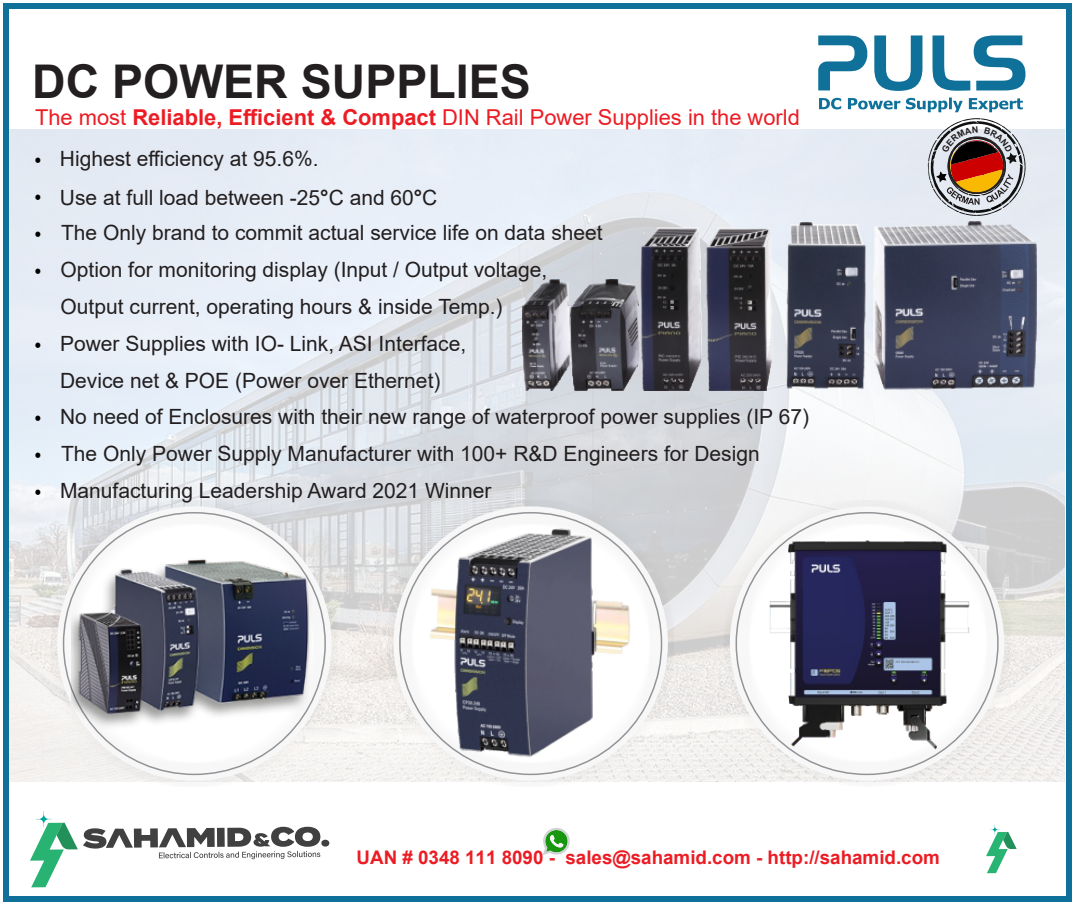
<style>
.page{position:relative;width:1075px;height:905px;background:#fff}
.page>*{position:absolute;margin:0;border:0;box-sizing:border-box;transform-origin:0 0}
.t1{font:700 46.5px "Arial";color:#231f20}
.t2{font:21.9px "Arial";color:#ec1c24}
.t3{font:21.6px/36.9px "Arial";color:#000;scale:.92 1}
.t4{font:21px/36.9px "Arial";color:#231f20}
.t5{font:700 18.9px "Arial";color:#ec1c24}
.s1{font-weight:700}
.s2{font-size:21.6px;color:#000}
</style>
<div class="page">
<img style="left:10px;top:130px;width:1054px;height:651px">
<div style="left:3px;top:3px;width:1069px;height:899px;border:6px solid #0f719a"></div>
<svg style="left:51px;top:500px;width:287px;height:282px"></svg>
<svg style="left:724px;top:500px;width:286px;height:282px;fill:#f4f2f1"></svg>
<svg style="left:818px;top:35px;width:207px;height:77px"></svg>
<img style="left:522px;top:221px;width:514px;height:169px">
<img style="left:764px;top:538px;width:210px;height:215px">
<img style="left:71px;top:520px;width:247px;height:247px">
<svg style="left:387px;top:500px;width:287px;height:282px;fill:#f3f1f0"></svg>
<img style="left:430px;top:528px;width:202px;height:231px">
<div style="left:321px;top:840px;width:8px;height:6px;background:#404041;border-radius:50%"></div>
<svg style="left:30px;top:811px;width:290px;height:76px"></svg>
<svg style="left:543px;top:828px;width:27px;height:27px"></svg>
<svg style="left:986px;top:824px;width:31px;height:49px"></svg>
<svg style="left:928px;top:118px;width:98px;height:98px;background:#b09b94"></svg>
<h1 class="t1" style="left:32px;top:49px;width:500px">DC POWER SUPPLIES</h1>
<p class="t2" style="left:35px;top:102px;width:766px">The most <span class="s1">Reliable, Efficient &amp; Compact</span> DIN Rail Power Supplies in the world</p>
<p class="t3" style="left:35px;top:142px;width:9px">•</p>
<p class="t3" style="left:35px;top:179px;width:9px">• •</p>
<p class="t3" style="left:35px;top:253px;width:9px">•</p>
<p class="t3" style="left:35px;top:327px;width:9px">•</p>
<p class="t4" style="left:60px;top:139px;width:379px;line-height:39px">Highest efficiency at 95.6%.<br>Use at full load between -25<span class="s1">°</span>C and 60<span class="s1">°</span>C</p>
<p class="t4" style="left:61px;top:214px;width:544px">The Only brand to commit actual service life on data sheet<br>Option for monitoring display (Input / Output voltage,</p>
<p class="t4" style="left:61px;top:288px;width:444px">Output current, operating hours &amp; inside Temp.)</p>
<p class="t4" style="left:60px;top:325px;width:408px">Power Supplies with IO- Link, ASI Interface,</p>
<p class="t4" style="left:60px;top:362px;width:382px">Device net &amp; POE (Power over Ethernet)</p>
<p class="t4" style="left:60px;top:398px;width:751px">No need of Enclosures with their new range of waterproof power supplies (IP 67)<br>The Only Power Supply Manufacturer with 100+ R&amp;D Engineers for Design</p>
<p class="t4" style="left:35px;top:472px;width:459px"><span class="s2">•</span> Manufacturing Leadership Award 2021 Winner</p>
<p class="t3" style="left:35px;top:400px;width:9px">•</p>
<p class="t3" style="left:35px;top:437px;width:9px">•</p>
<p class="t5" style="left:357px;top:844px;width:585px">UAN # 0348 111 8090 - sales@sahamid.com - http://sahamid.com</p>
</div>
